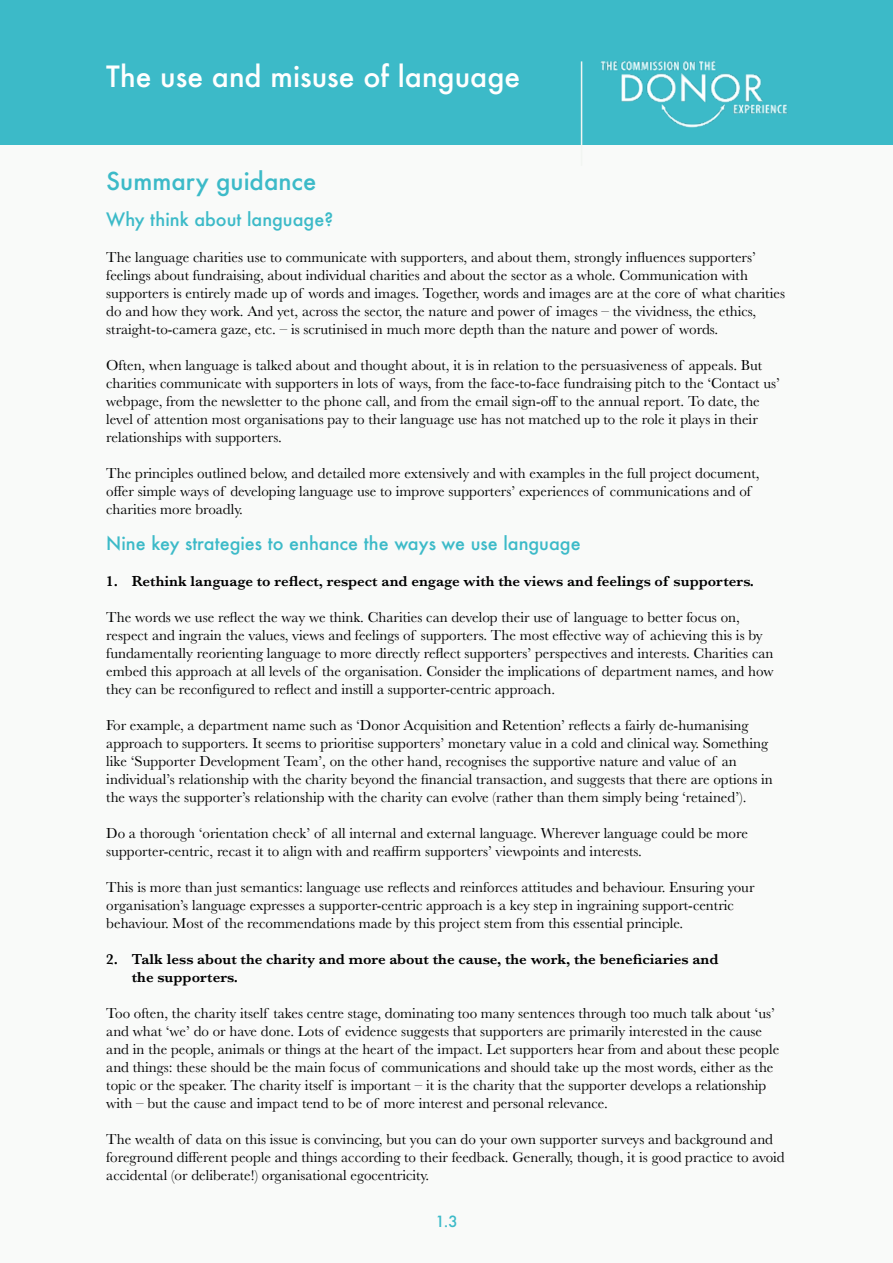
<style>
.page{position:relative;width:893px;height:1263px;background:#f9faf9}
.page>*{position:absolute;margin:0;border:0;box-sizing:border-box;transform-origin:0 0}
.t1{font:500 28.5px "Futura";color:#fff}
.t2{font:500 24px "Futura";color:#3cbac8}
.t3{font:500 18px "Futura";color:#3cbac8}
.t4{font:15px/18px "Baskerville";color:#000}
.t5{font:600 15px/18px "Baskerville";color:#000}
.t6{font:500 15px "Futura";color:#3cbac8}
</style>
<div class="page">
<div style="left:0;top:0;width:893px;height:145px;background:#3cbac8"></div>
<img style="left:601px;top:61px;width:187px;height:67px">
<hr style="left:581px;top:61px;width:1px;height:105px;background:#f2f5f2">
<h1 class="t1" style="left:106px;top:57px;width:415px">The use and misuse of language</h1>
<h2 class="t2" style="left:106px;top:165px;width:212px">Summary guidance</h2>
<p class="t3" style="left:106px;top:207px;width:228px">Why think about language?</p>
<p class="t4" style="left:106px;top:248px;width:680px">The language charities use to communicate with supporters, and about them, strongly influences supporters’ feelings about fundraising, about individual charities and about the sector as a whole. Communication with supporters is entirely made up of words and images. Together, words and images are at the core of what charities do and how they work. And yet, across the sector, the nature and power of images – the vividness, the ethics, straight-to-camera gaze, etc. – is scrutinised in much more depth than the nature and power of words.</p>
<p class="t4" style="left:106px;top:356px;width:675px">Often, when language is talked about and thought about, it is in relation to the persuasiveness of appeals. But charities communicate with supporters in lots of ways, from the face-to-face fundraising pitch to the ‘Contact us’ webpage, from the newsletter to the phone call, and from the email sign-off to the annual report. To date, the level of attention most organisations pay to their language use has not matched up to the role it plays in their relationships with supporters.</p>
<p class="t4" style="left:106px;top:464px;width:655px">The principles outlined below, and detailed more extensively and with examples in the full project document, offer simple ways of developing language use to improve supporters’ experiences of communications and of charities more broadly.</p>
<p class="t3" style="left:106px;top:531px;width:476px">Nine key strategies to enhance the ways we use language</p>
<p class="t5" style="left:106px;top:572px;width:649px">1. Rethink language to reflect, respect and engage with the views and feelings of supporters.</p>
<p class="t4" style="left:106px;top:608px;width:669px">The words we use reflect the way we think. Charities can develop their use of language to better focus on, respect and ingrain the values, views and feelings of supporters. The most effective way of achieving this is by fundamentally reorienting language to more directly reflect supporters’ perspectives and interests. Charities can embed this approach at all levels of the organisation. Consider the implications of department names, and how they can be reconfigured to reflect and instill a supporter-centric approach.</p>
<p class="t4" style="left:106px;top:716px;width:668px">For example, a department name such as ‘Donor Acquisition and Retention’ reflects a fairly de-humanising approach to supporters. It seems to prioritise supporters’ monetary value in a cold and clinical way. Something like ‘Supporter Development Team’, on the other hand, recognises the supportive nature and value of an individual’s relationship with the charity beyond the financial transaction, and suggests that there are options in the ways the supporter’s relationship with the charity can evolve (rather than them simply being ‘retained’).</p>
<p class="t4" style="left:106px;top:824px;width:643px">Do a thorough ‘orientation check’ of all internal and external language. Wherever language could be more supporter-centric, recast it to align with and reaffirm supporters’ viewpoints and interests.</p>
<p class="t4" style="left:106px;top:878px;width:650px">This is more than just semantics: language use reflects and reinforces attitudes and behaviour. Ensuring your organisation’s language expresses a supporter-centric approach is a key step in ingraining support-centric behaviour. Most of the recommendations made by this project stem from this essential principle.</p>
<p class="t5" style="left:132px;top:950px;width:588px;text-indent:-26px">2. Talk less about the charity and more about the cause, the work, the beneficiaries and the supporters.</p>
<p class="t4" style="left:106px;top:1004px;width:674px">Too often, the charity itself takes centre stage, dominating too many sentences through too much talk about ‘us’ and what ‘we’ do or have done. Lots of evidence suggests that supporters are primarily interested in the cause and in the people, animals or things at the heart of the impact. Let supporters hear from and about these people and things: these should be the main focus of communications and should take up the most words, either as the topic or the speaker. The charity itself is important – it is the charity that the supporter develops a relationship with – but the cause and impact tend to be of more interest and personal relevance.</p>
<p class="t4" style="left:106px;top:1130px;width:680px">The wealth of data on this issue is convincing, but you can do your own supporter surveys and background and foreground different people and things according to their feedback. Generally, though, it is good practice to avoid accidental (or deliberate!) organisational egocentricity.</p>
<p class="t6" style="left:435px;top:1211px;width:24px">1.3</p>
<p class="t6" style="left:442px;top:1211px;width:11px">3</p>
</div>
